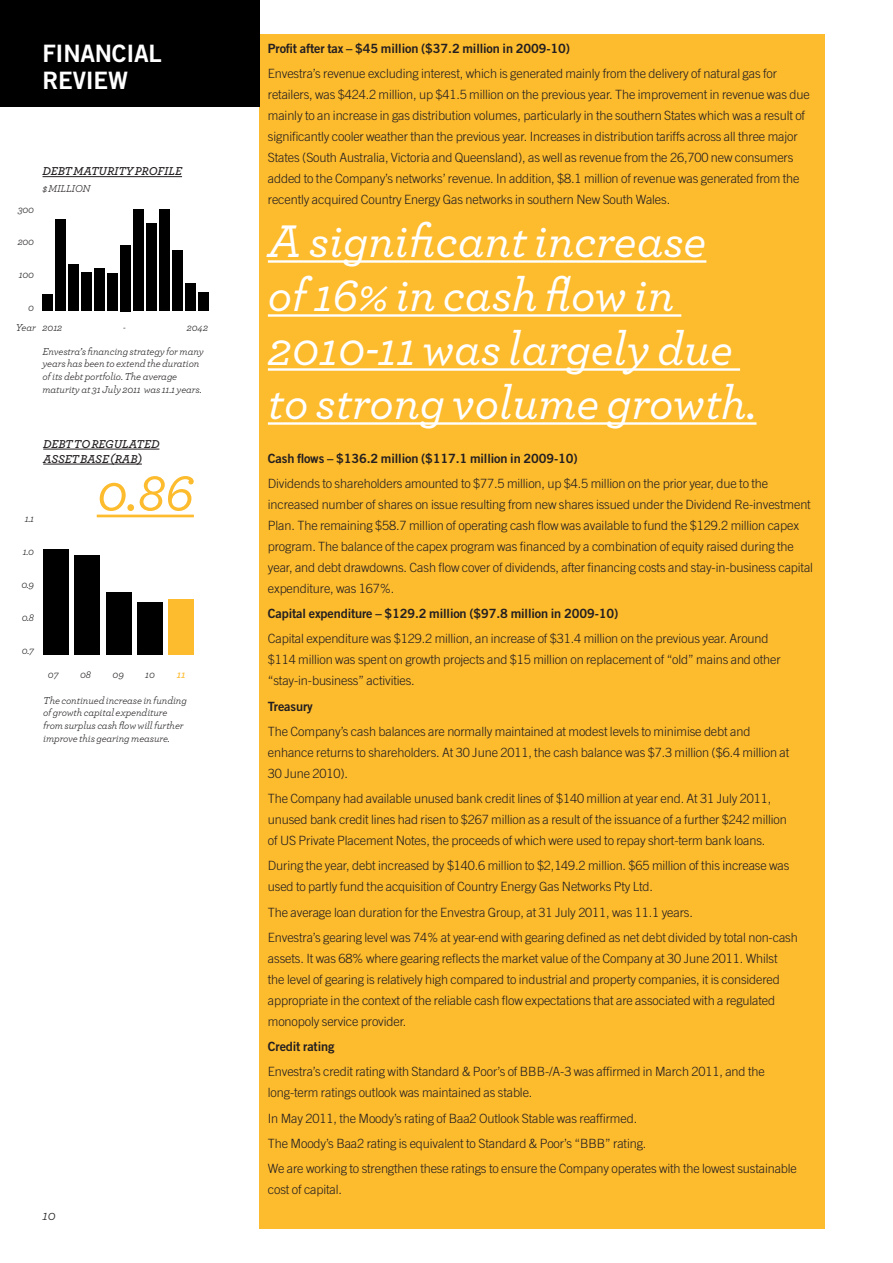
<style>
.page{position:relative;width:893px;height:1263px;background:#fff}
.page>*{position:absolute;margin:0;border:0;box-sizing:border-box;transform-origin:0 0}
.t1{font:italic 500 54px "Archer";color:#fdbb2e}
.t2{font:italic 500 48px/54px "Archer";color:#fff}
.t3{font:24px/27px "Trade Gothic Bold Two";color:#fff}
.t4{font:italic 14.25px "Archer";color:#231f20}
.t5{font:300 12.75px/21px "Trade Gothic";letter-spacing:-.01em;color:#231f20}
.t6{font:12.75px "Trade Gothic Bold Two";letter-spacing:-.01em;color:#231f20}
.t7{font:italic 600 12px/15px "Archer";color:#231f20}
.t8{font:italic 10.5px/12.8px "Archer";letter-spacing:-.01em;color:#231f20}
.t9{font:italic 600 10.5px "Archer";color:#fdbb2e}
</style>
<div class="page">
<div style="left:259px;top:34px;width:566px;height:1195px;background:#fdbb2e"></div>
<hr style="left:268px;top:260px;width:438px;height:3px;background:#fff">
<hr style="left:268px;top:314px;width:413px;height:3px;background:#fff">
<hr style="left:268px;top:368px;width:472px;height:3px;background:#fff">
<hr style="left:268px;top:422px;width:488px;height:3px;background:#fff">
<hr style="left:43px;top:176px;width:139px;height:1px;background:#231f20">
<div style="left:0;top:0;width:259px;height:106px;background:#000"></div>
<hr style="left:43px;top:449px;width:116px;height:1px;background:#231f20">
<hr style="left:43px;top:464px;width:99px;height:1px;background:#231f20">
<div style="left:168px;top:599px;width:26px;height:56px;background:#fdbb2e"></div>
<div style="left:137px;top:602px;width:26px;height:53px;background:#000"></div>
<div style="left:106px;top:592px;width:25px;height:63px;background:#000"></div>
<div style="left:43px;top:549px;width:26px;height:106px;background:#000"></div>
<div style="left:75px;top:555px;width:25px;height:100px;background:#000"></div>
<hr style="left:97px;top:515px;width:97px;height:2px;background:#fdbb2e">
<div style="left:43px;top:295px;width:10px;height:16px;background:#000"></div>
<div style="left:55px;top:220px;width:11px;height:91px;background:#000"></div>
<div style="left:68px;top:265px;width:11px;height:46px;background:#000"></div>
<div style="left:81px;top:272px;width:11px;height:39px;background:#000"></div>
<div style="left:94px;top:269px;width:11px;height:42px;background:#000"></div>
<div style="left:107px;top:273px;width:11px;height:38px;background:#000"></div>
<div style="left:120px;top:245px;width:11px;height:66px;background:#000"></div>
<div style="left:133px;top:210px;width:11px;height:101px;background:#000"></div>
<div style="left:146px;top:223px;width:11px;height:88px;background:#000"></div>
<div style="left:159px;top:210px;width:11px;height:101px;background:#000"></div>
<div style="left:172px;top:251px;width:11px;height:60px;background:#000"></div>
<div style="left:185px;top:283px;width:11px;height:28px;background:#000"></div>
<div style="left:198px;top:292px;width:11px;height:19px;background:#000"></div>
<h3 class="t3" style="left:43px;top:39px;width:31px">FINANCIAL<br>REVIEW</h3>
<p class="t8" style="left:18px;top:202px;width:18px">300</p>
<p class="t8" style="left:18px;top:235px;width:18px">200</p>
<p class="t8" style="left:19px;top:268px;width:17px">100</p>
<p class="t8" style="left:28px;top:301px;width:7px">0</p>
<p class="t7" style="left:43px;top:163px;width:142px">DEBT MA TURITY PROFILE</p>
<p class="t8" style="left:43px;top:181px;width:50px">$ MILLION</p>
<p class="t8" style="left:16px;top:320px;width:48px">Year 2012</p>
<p class="t8" style="left:123px;top:320px;width:4px">-</p>
<p class="t8" style="left:187px;top:320px;width:23px">2042</p>
<p class="t8" style="left:43px;top:344px;width:163px">Envestra’s financing strategy for many years has been to extend the duration of its debt portfolio. The average maturity at 31 July 2011 was 11.1 years.</p>
<p class="t7" style="left:43px;top:436px;width:118px">DEBT TO REGULATED<br>ASSET BA SE (RAB)</p>
<p class="t8" style="left:25px;top:512px;width:11px">1.1</p>
<p class="t8" style="left:23px;top:545px;width:13px">1.0</p>
<p class="t8" style="left:21px;top:577px;width:14px">0.9</p>
<p class="t8" style="left:22px;top:610px;width:14px">0.8</p>
<p class="t8" style="left:22px;top:643px;width:14px">0.7</p>
<h1 class="t1" style="left:97px;top:453px;width:99px">0.86</h1>
<p class="t8" style="left:48px;top:668px;width:12px">07</p>
<p class="t8" style="left:80px;top:668px;width:12px">08</p>
<p class="t8" style="left:112px;top:668px;width:13px">09</p>
<p class="t8" style="left:145px;top:668px;width:11px">10</p>
<p class="t9" style="left:177px;top:667px;width:10px">11</p>
<p class="t8" style="left:43px;top:693px;width:145px">The continued increase in funding of growth capital expenditure from surplus cash flow will further improve this gearing measure.</p>
<p class="t4" style="left:43px;top:1205px;width:15px">10</p>
<p class="t6" style="left:259px;top:40px;width:312px">Profit after tax – $45 million ($37.2 million in 2009-10)</p>
<p class="t5" style="left:268px;top:63px;width:543px">Envestra’s revenue excluding interest, which is generated mainly from the delivery of natural gas for retailers, was $424.2 million, up $41.5 million on the previous year. The improvement in revenue was due mainly to an increase in gas distribution volumes, particularly in the southern States which was a result of significantly cooler weather than the previous year. Increases in distribution tariffs across all three major States (South Australia, Victoria and Queensland), as well as revenue from the 26,700 new consumers added to the Company’s networks’ revenue. In addition, $8.1 million of revenue was generated from the recently acquired Country Energy Gas networks in southern New South Wales.</p>
<h2 class="t2" style="left:268px;top:211px;width:490px">A significant increase of 16% in cash flow in<br>2010-11 was largely due to strong volume growth.</h2>
<p class="t6" style="left:259px;top:450px;width:320px">Cash flows – $136.2 million ($117.1 million in 2009-10)</p>
<p class="t5" style="left:268px;top:473px;width:547px">Dividends to shareholders amounted to $77.5 million, up $4.5 million on the prior year, due to the increased number of shares on issue resulting from new shares issued under the Dividend Re-investment Plan. The remaining $58.7 million of operating cash flow was available to fund the $129.2 million capex program. The balance of the capex program was financed by a combination of equity raised during the year, and debt drawdowns. Cash flow cover of dividends, after financing costs and stay-in-business capital expenditure, was 167%.</p>
<p class="t6" style="left:259px;top:606px;width:361px">Capital expenditure – $129.2 million ($97.8 million in 2009-10)</p>
<p class="t5" style="left:268px;top:628px;width:514px">Capital expenditure was $129.2 million, an increase of $31.4 million on the previous year. Around $114 million was spent on growth projects and $15 million on replacement of “old” mains and other “stay-in-business” activities.</p>
<p class="t6" style="left:259px;top:698px;width:55px">Treasury</p>
<p class="t5" style="left:268px;top:721px;width:523px">The Company’s cash balances are normally maintained at modest levels to minimise debt and enhance returns to shareholders. At 30 June 2011, the cash balance was $7.3 million ($6.4 million at<br>30 June 2010).</p>
<p class="t5" style="left:268px;top:788px;width:521px">The Company had available unused bank credit lines of $140 million at year end. At 31 July 2011, unused bank credit lines had risen to $267 million as a result of the issuance of a further $242 million of US Private Placement Notes, the proceeds of which were used to repay short-term bank loans.</p>
<p class="t5" style="left:268px;top:855px;width:523px">During the year, debt increased by $140.6 million to $2,149.2 million. $65 million of this increase was used to partly fund the acquisition of Country Energy Gas Networks Pty Ltd.</p>
<p class="t5" style="left:268px;top:899px;width:531px;line-height:25.2px">The average loan duration for the Envestra Group, at 31 July 2011, was 11.1 years.<br>Envestra’s gearing level was 74% at year-end with gearing defined as net debt divided by total non-cash</p>
<p class="t5" style="left:268px;top:948px;width:513px">assets. It was 68% where gearing reflects the market value of the Company at 30 June 2011. Whilst the level of gearing is relatively high compared to industrial and property companies, it is considered appropriate in the context of the reliable cash flow expectations that are associated with a regulated monopoly service provider.</p>
<p class="t6" style="left:259px;top:1039px;width:77px">Credit rating</p>
<p class="t5" style="left:268px;top:1061px;width:498px">Envestra’s credit rating with Standard &amp; Poor’s of BBB-/A-3 was affirmed in March 2011, and the long-term ratings outlook was maintained as stable.</p>
<p class="t5" style="left:268px;top:1105px;width:531px;line-height:25.2px">In May 2011, the Moody’s rating of Baa2 Outlook Stable was reaffirmed.<br>The Moody’s Baa2 rating is equivalent to Standard &amp; Poor’s “BBB” rating.<br>We are working to strengthen these ratings to ensure the Company operates with the lowest sustainable</p>
<p class="t5" style="left:268px;top:1179px;width:76px">cost of capital.</p>
</div>
